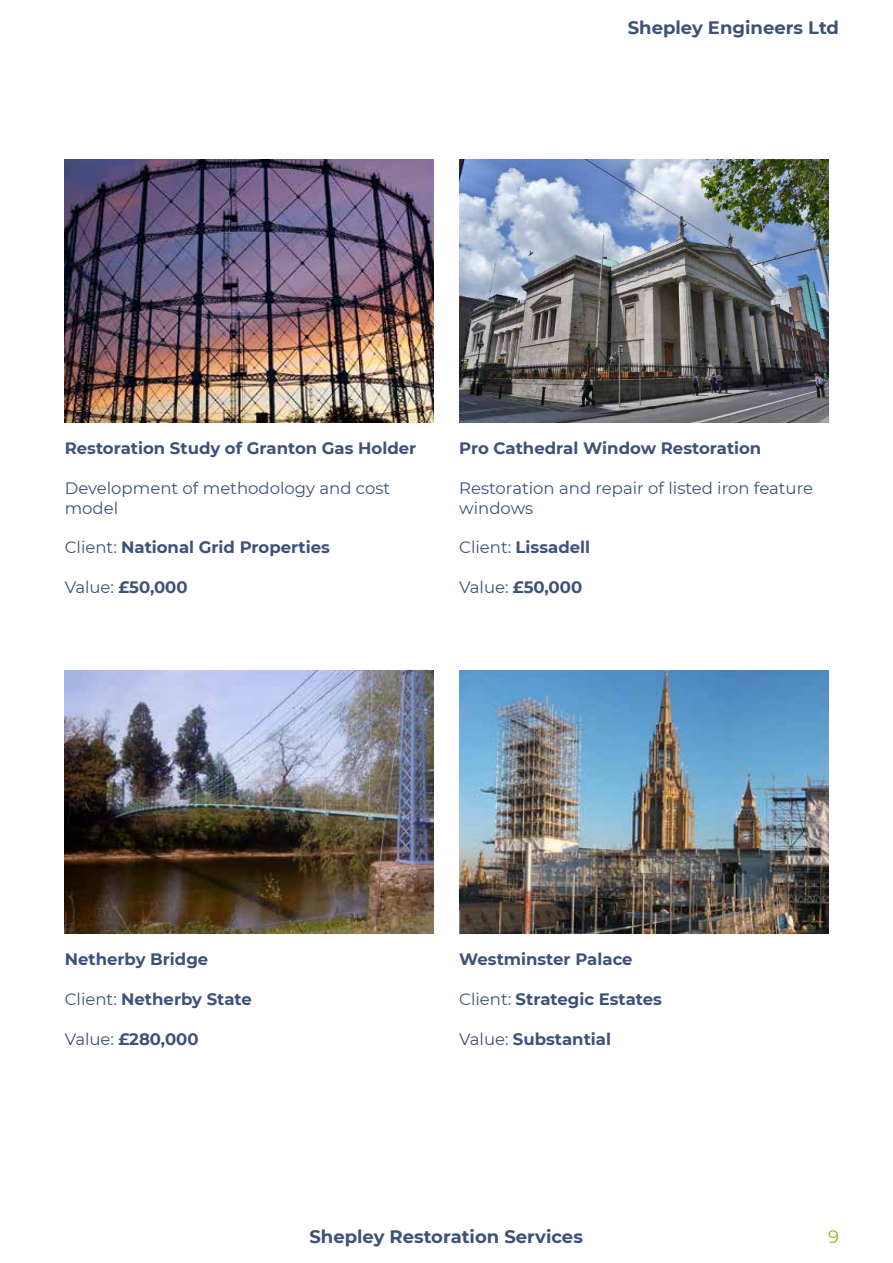
<style>
.page{position:relative;width:893px;height:1263px;background:#fff}
.page>*{position:absolute;margin:0;border:0;box-sizing:border-box;transform-origin:0 0}
.t1{font:700 18px "Montserrat";color:#3e5178}
.t2{font:18px "Montserrat";color:#89bd23}
.t3{font:700 16.5px "Montserrat";color:#3e5178}
.t4{font:16.5px/19.8px "Montserrat";color:#3e5178}
.s1{font-weight:400}
</style>
<div class="page">
<img style="left:65px;top:160px;width:369px;height:262px">
<img style="left:459px;top:160px;width:369px;height:262px">
<img style="left:65px;top:671px;width:369px;height:262px">
<img style="left:459px;top:671px;width:369px;height:262px">
<p class="t1" style="left:628px;top:14px;width:213px">Shepley Engineers Ltd</p>
<p class="t3" style="left:65px;top:436px;width:353px">Restoration Study of Granton Gas Holder</p>
<p class="t4" style="left:65px;top:477px;width:327px">Development of methodology and cost model</p>
<p class="t3" style="left:65px;top:535px;width:267px"><span class="s1">Client:</span> National Grid Properties</p>
<p class="t3" style="left:65px;top:575px;width:124px"><span class="s1">Value:</span> £50,000</p>
<p class="t3" style="left:459px;top:436px;width:304px">Pro Cathedral Window Restoration</p>
<p class="t4" style="left:459px;top:477px;width:355px">Restoration and repair of listed iron feature windows</p>
<p class="t3" style="left:459px;top:535px;width:132px"><span class="s1">Client:</span> Lissadell</p>
<p class="t3" style="left:459px;top:575px;width:124px"><span class="s1">Value:</span> £50,000</p>
<p class="t3" style="left:65px;top:948px;width:145px">Netherby Bridge</p>
<p class="t3" style="left:65px;top:987px;width:189px"><span class="s1">Client:</span> Netherby State</p>
<p class="t3" style="left:65px;top:1027px;width:135px"><span class="s1">Value:</span> £280,000</p>
<p class="t3" style="left:459px;top:948px;width:175px">Westminster Palace</p>
<p class="t3" style="left:459px;top:987px;width:204px"><span class="s1">Client:</span> Strategic Estates</p>
<p class="t3" style="left:459px;top:1027px;width:153px"><span class="s1">Value:</span> Substantial</p>
<p class="t1" style="left:309px;top:1224px;width:275px">Shepley Restoration Services</p>
<p class="t2" style="left:828px;top:1224px;width:12px">9</p>
</div>
